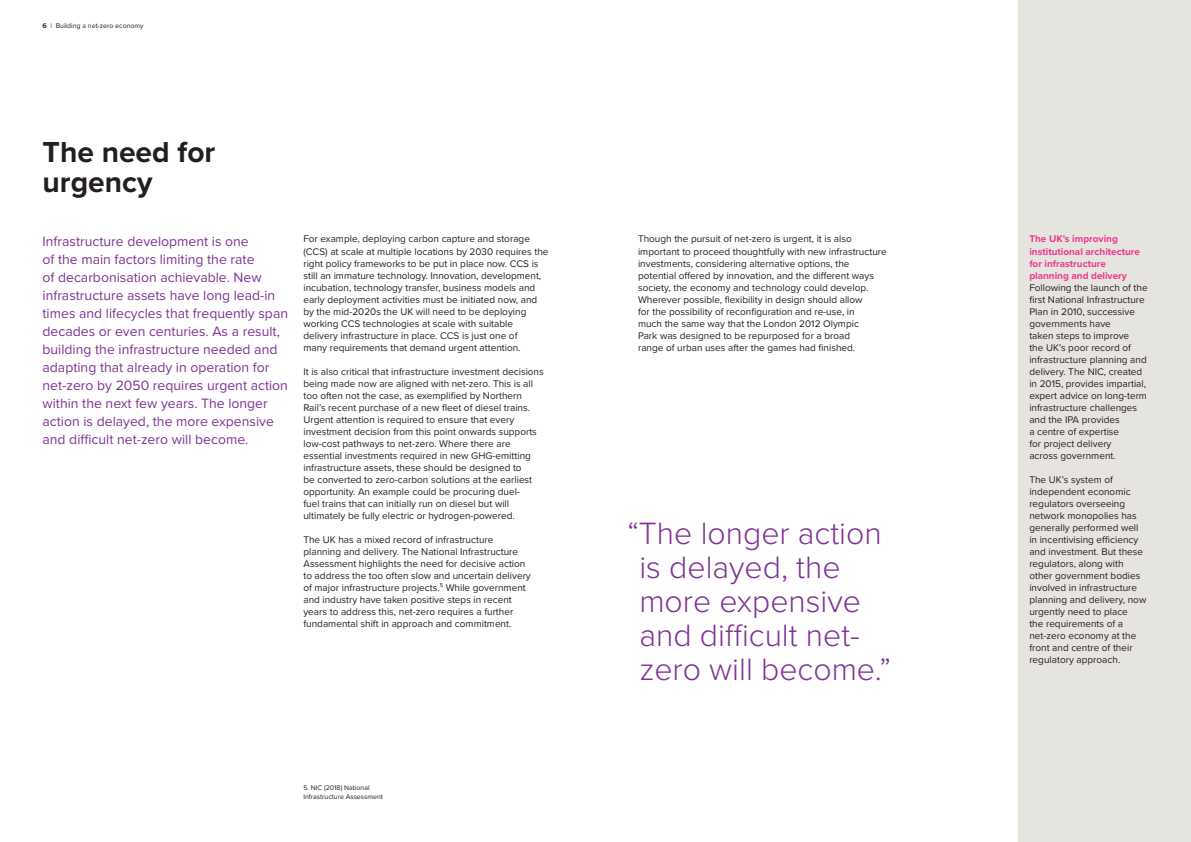
<style>
.page{position:relative;width:1191px;height:842px;background:#fff}
.page>*{position:absolute;margin:0;border:0;box-sizing:border-box;transform-origin:0 0}
.t1{font:300 32px/34px "Proxima Nova";color:#7f3394}
.t2{font:700 30px/30px "Proxima Nova";color:#231f20}
.t3{font:14px/18px "Proxima Nova";color:#7f3394}
.t4{font:10px/12px "Proxima Nova";color:#231f20}
.t5{font:700 10px/12px "Proxima Nova";color:#ed3790}
.t6{font:7px/9px "Proxima Nova";color:#231f20}
.s1{font-weight:700}
.s2{font-weight:300}
</style>
<div class="page">
<div style="left:1018px;top:0;width:173px;height:842px;background:#e6e4df"></div>
<p class="t6" style="left:43px;top:21px;width:102px"><span class="s1">6</span> <span class="s2">I</span> Building a net-zero economy</p>
<h2 class="t2" style="left:43px;top:138px;width:174px">The need for urgency</h2>
<p class="t3" style="left:43px;top:232px;width:247px">Infrastructure development is one<br>of the main factors limiting the rate<br>of decarbonisation achievable. New infrastructure assets have long lead-in times and lifecycles that frequently span decades or even centuries. As a result, building the infrastructure needed and adapting that already in operation for net-zero by 2050 requires urgent action within the next few years. The longer action is delayed, the more expensive and difficult net-zero will become.</p>
<p class="t5" style="left:1029px;top:234px;width:112px">The UK’s improving institutional architecture for infrastructure planning and delivery</p>
<p class="t4" style="left:638px;top:233px;width:250px">Though the pursuit of net-zero is urgent, it is also important to proceed thoughtfully with new infrastructure investments, considering alternative options, the potential offered by innovation, and the different ways society, the economy and technology could develop.<br>Wherever possible, flexibility in design should allow<br>for the possibility of reconfiguration and re-use, in<br>much the same way that the London 2012 Olympic<br>Park was designed to be repurposed for a broad<br>range of urban uses after the games had finished.</p>
<p class="t4" style="left:303px;top:233px;width:247px">For example, deploying carbon capture and storage (CCS) at scale at multiple locations by 2030 requires the right policy frameworks to be put in place now. CCS is still an immature technology. Innovation, development, incubation, technology transfer, business models and early deployment activities must be initiated now, and by the mid-2020s the UK will need to be deploying working CCS technologies at scale with suitable delivery infrastructure in place. CCS is just one of<br>many requirements that demand urgent attention.</p>
<p class="t4" style="left:303px;top:365px;width:242px">It is also critical that infrastructure investment decisions being made now are aligned with net-zero. This is all too often not the case, as exemplified by Northern Rail’s recent purchase of a new fleet of diesel trains.<br>Urgent attention is required to ensure that every investment decision from this point onwards supports low-cost pathways to net-zero. Where there are essential investments required in new GHG-emitting infrastructure assets, these should be designed to<br>be converted to zero-carbon solutions at the earliest opportunity. An example could be procuring duel-<br>fuel trains that can initially run on diesel but will ultimately be fully electric or hydrogen-powered.</p>
<p class="t4" style="left:303px;top:533px;width:229px">The UK has a mixed record of infrastructure planning and delivery. The National Infrastructure Assessment highlights the need for decisive action to address the too often slow and uncertain delivery of major infrastructure projects.<sup>5</sup> While government and industry have taken positive steps in recent years to address this, net-zero requires a further fundamental shift in approach and commitment.</p>
<p class="t4" style="left:1029px;top:281px;width:120px">Following the launch of the first National Infrastructure<br>Plan in 2010, successive governments have<br>taken steps to improve<br>the UK’s poor record of infrastructure planning and delivery. The NIC, created in 2015, provides impartial, expert advice on long-term infrastructure challenges and the IPA provides<br>a centre of expertise<br>for project delivery<br>across government.</p>
<p class="t4" style="left:1029px;top:473px;width:118px">The UK’s system of independent economic regulators overseeing network monopolies has generally performed well in incentivising efficiency and investment. But these regulators, along with other government bodies involved in infrastructure planning and delivery, now urgently need to place<br>the requirements of a net-zero economy at the front and centre of their regulatory approach.</p>
<h1 class="t1" style="left:639px;top:517px;width:253px;text-indent:-12px">“The longer action is delayed, the more expensive and difficult net&shy;zero will become.”</h1>
<p class="t6" style="left:303px;top:783px;width:81px">5. NIC (2018) National<br>Infrastructure Assessment</p>
</div>
